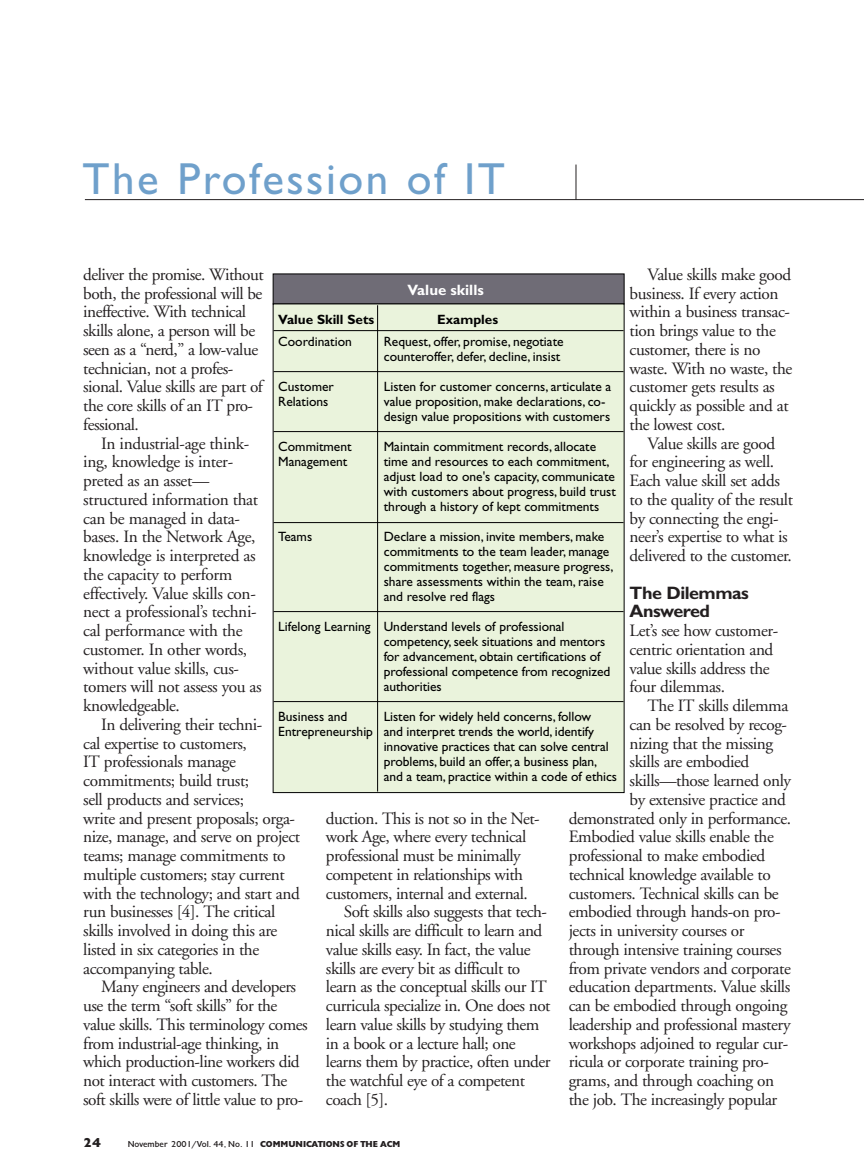
<style>
.page{position:relative;width:864px;height:1173px;background:#fff}
.page>*{position:absolute;margin:0;border:0;box-sizing:border-box;transform-origin:0 0}
.t1{font:45px "Gill Sans";letter-spacing:.055em;color:#6fa0cb}
.t2{font:700 18px/18.8px "Gill Sans";letter-spacing:-.03em;color:#231f20}
.t3{font:17.25px/18.8px "Adobe Garamond";letter-spacing:-.025em;color:#231f20}
.t4{font:700 15px "Gill Sans";color:#fff}
.t5{font:13.5px/15px "Gill Sans";color:#000}
.t6{font:700 13.5px "Gill Sans";color:#000}
.t7{font:900 13.5px "Gill";color:#231f20}
.t8{font:9px "Gill";color:#231f20}
.s1{font-weight:900}
</style>
<div class="page">
<hr style="left:85px;top:199px;width:779px;height:1px;background:#231f20">
<hr style="left:576px;top:165px;width:1px;height:35px;background:#231f20">
<div style="left:273px;top:274px;width:352px;height:30px;background:#6f6c76;border:1px solid #000"></div>
<div style="left:273px;top:304px;width:352px;height:489px;background:#eaf3dc"></div>
<hr style="left:274px;top:371px;width:350px;height:1px;background:#000">
<hr style="left:274px;top:431px;width:350px;height:1px;background:#000">
<hr style="left:274px;top:522px;width:350px;height:1px;background:#000">
<hr style="left:274px;top:611px;width:350px;height:1px;background:#000">
<hr style="left:274px;top:701px;width:350px;height:1px;background:#000">
<hr style="left:274px;top:330px;width:350px;height:1px;background:#000">
<h1 class="t1" style="left:82px;top:163px;width:424px">The Profession of IT</h1>
<p class="t3" style="left:83px;top:266px;width:182px">deliver the promise. Without both, the professional will be ineffective. With technical skills alone, a person will be seen as a “nerd,” a low-value technician, not a profes&shy;sional. Value skills are part of the core skills of an IT pro&shy;fessional.</p>
<p class="t3" style="left:83px;top:435px;width:180px;text-indent:18px">In industrial-age think&shy;ing, knowledge is inter&shy;preted as an asset— structured information that can be managed in data&shy;bases. In the Network Age, knowledge is interpreted as the capacity to perform effectively. Value skills con&shy;nect a professional’s techni&shy;cal performance with the customer. In other words, without value skills, cus&shy;tomers will not assess you as knowledgeable.</p>
<p class="t3" style="left:83px;top:717px;width:218px;text-indent:18px">In delivering their techni-<br>cal expertise to customers,<br>IT professionals manage commitments; build trust;<br>sell products and services;<br>write and present proposals; orga&shy;nize, manage, and serve on project teams; manage commitments to multiple customers; stay current with the technology; and start and run businesses [4]. The critical skills involved in doing this are listed in six categories in the accompanying table.</p>
<p class="t3" style="left:83px;top:979px;width:226px;text-indent:18px">Many engineers and developers use the term “soft skills” for the value skills. This terminology comes from industrial-age thinking, in which production-line workers did not interact with customers. The soft skills were of little value to pro-</p>
<p class="t3" style="left:630px;top:267px;width:164px;text-indent:18px">Value skills make good business. If every action within a business transac&shy;tion brings value to the customer, there is no waste. With no waste, the customer gets results as quickly as possible and at the lowest cost.</p>
<p class="t3" style="left:630px;top:435px;width:165px;text-indent:18px">Value skills are good for engineering as well.<br>Each value skill set adds to the quality of the result by connecting the engi&shy;neer’s expertise to what is delivered to the customer.</p>
<p class="t2" style="left:630px;top:585px;width:121px">The Dilemmas<br>Answered</p>
<p class="t3" style="left:630px;top:623px;width:150px">Let’s see how customer&shy;centric orientation and value skills address the four dilemmas.</p>
<p class="t3" style="left:648px;top:698px;width:142px">The IT skills dilemma</p>
<p class="t3" style="left:630px;top:716px;width:159px">can be resolved by recog-</p>
<p class="t3" style="left:630px;top:735px;width:145px">nizing that the missing</p>
<p class="t3" style="left:630px;top:754px;width:121px">skills are embodied</p>
<p class="t3" style="left:630px;top:773px;width:163px">skills—those learned only</p>
<p class="t3" style="left:630px;top:792px;width:158px">by extensive practice and</p>
<p class="t3" style="left:569px;top:810px;width:224px">demonstrated only in performance.</p>
<p class="t3" style="left:569px;top:829px;width:207px">Embodied value skills enable the</p>
<p class="t3" style="left:569px;top:848px;width:198px">professional to make embodied</p>
<p class="t3" style="left:569px;top:867px;width:204px">technical knowledge available to</p>
<p class="t3" style="left:569px;top:885px;width:212px">customers. Technical skills can be</p>
<p class="t3" style="left:569px;top:904px;width:214px">embodied through hands-on pro-</p>
<p class="t3" style="left:569px;top:923px;width:177px">jects in university courses or</p>
<p class="t3" style="left:569px;top:942px;width:214px">through intensive training courses</p>
<p class="t3" style="left:569px;top:960px;width:224px">from private vendors and corporate</p>
<p class="t3" style="left:569px;top:979px;width:223px">education departments. Value skills</p>
<p class="t3" style="left:569px;top:998px;width:220px">can be embodied through ongoing</p>
<p class="t3" style="left:569px;top:1017px;width:224px">leadership and professional mastery</p>
<p class="t3" style="left:569px;top:1035px;width:221px">workshops adjoined to regular cur-</p>
<p class="t3" style="left:569px;top:1054px;width:202px">ricula or corporate training pro-</p>
<p class="t3" style="left:569px;top:1073px;width:207px">grams, and through coaching on</p>
<p class="t3" style="left:569px;top:1092px;width:210px">the job. The increasingly popular</p>
<p class="t4" style="left:407px;top:284px;width:78px">Value skills</p>
<p class="t6" style="left:278px;top:315px;width:97px">Value Skill Sets</p>
<p class="t6" style="left:437px;top:315px;width:62px">Examples</p>
<p class="t5" style="left:278px;top:335px;width:75px">Coordination</p>
<p class="t5" style="left:278px;top:380px;width:57px">Customer<br>Relations</p>
<p class="t5" style="left:278px;top:440px;width:75px">Commitment<br>Management</p>
<p class="t5" style="left:384px;top:335px;width:181px">Request, offer, promise, negotiate counteroffer, defer, decline, insist</p>
<p class="t5" style="left:384px;top:380px;width:229px">Listen for customer concerns, articulate a value proposition, make declarations, co&shy;design value propositions with customers</p>
<p class="t5" style="left:384px;top:440px;width:234px">Maintain commitment records, allocate time and resources to each commitment, adjust load to one's capacity, communicate with customers about progress, build trust through a history of kept commitments</p>
<p class="t5" style="left:384px;top:530px;width:231px">Declare a mission, invite members, make commitments to the team leader, manage commitments together, measure progress, share assessments within the team, raise and resolve red flags</p>
<p class="t5" style="left:384px;top:620px;width:228px">Understand levels of professional competency, seek situations and mentors for advancement, obtain certifications of professional competence from recognized authorities</p>
<p class="t5" style="left:384px;top:710px;width:235px">Listen for widely held concerns, follow<br>and interpret trends the world, identify innovative practices that can solve central problems, build an offer, a business plan, and a team, practice within a code of ethics</p>
<p class="t5" style="left:278px;top:530px;width:35px">Teams</p>
<p class="t5" style="left:278px;top:620px;width:94px">Lifelong Learning</p>
<p class="t5" style="left:278px;top:710px;width:96px">Business and<br>Entrepreneurship</p>
<p class="t3" style="left:326px;top:810px;width:215px">duction. This is not so in the Net-</p>
<p class="t3" style="left:326px;top:829px;width:202px">work Age, where every technical</p>
<p class="t3" style="left:326px;top:848px;width:196px">professional must be minimally</p>
<p class="t3" style="left:326px;top:867px;width:199px">competent in relationships with</p>
<p class="t3" style="left:326px;top:885px;width:203px">customers, internal and external.</p>
<p class="t3" style="left:344px;top:904px;width:204px">Soft skills also suggests that tech-</p>
<p class="t3" style="left:326px;top:923px;width:218px">nical skills are difficult to learn and</p>
<p class="t3" style="left:326px;top:942px;width:206px">value skills easy. In fact, the value</p>
<p class="t3" style="left:326px;top:960px;width:196px">skills are every bit as difficult to</p>
<p class="t3" style="left:326px;top:979px;width:222px">learn as the conceptual skills our IT</p>
<p class="t3" style="left:326px;top:998px;width:226px">curricula specialize in. One does not</p>
<p class="t3" style="left:326px;top:1017px;width:215px">learn value skills by studying them</p>
<p class="t3" style="left:326px;top:1035px;width:191px">in a book or a lecture hall; one</p>
<p class="t3" style="left:326px;top:1054px;width:226px">learns them by practice, often under</p>
<p class="t3" style="left:326px;top:1073px;width:201px">the watchful eye of a competent</p>
<p class="t3" style="left:326px;top:1092px;width:64px">coach [5].</p>
<p class="t7" style="left:83px;top:1138px;width:19px">24</p>
<p class="t8" style="left:128px;top:1141px;width:274px">November 2001/Vol. 44, No. 11 <span class="s1">COMMUNICATIONS OF THE ACM</span></p>
</div>
